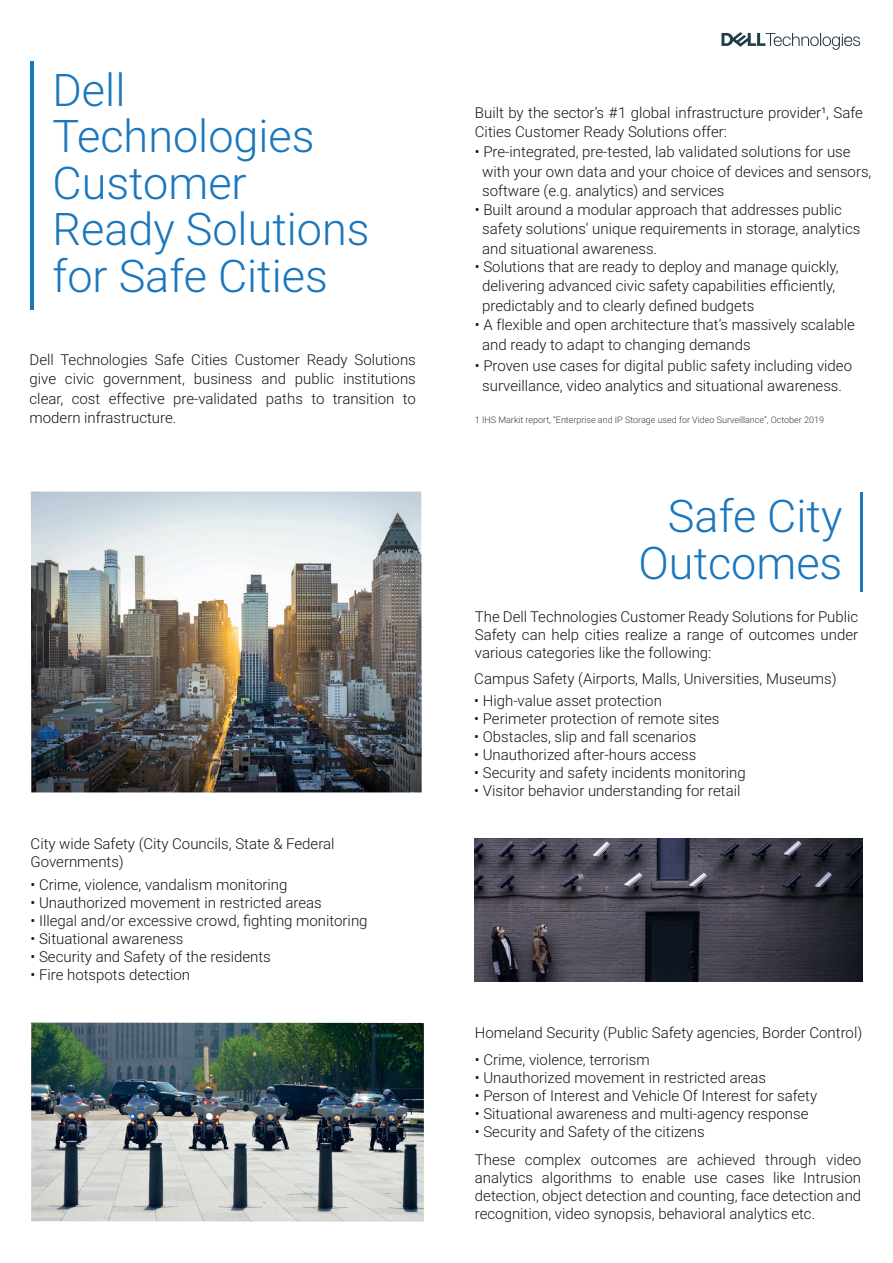
<style>
.page{position:relative;width:893px;height:1263px;background:#fff}
.page>*{position:absolute;margin:0;border:0;box-sizing:border-box;transform-origin:0 0}
.t1{font:300 45px/46.5px "Roboto";color:#1a77bd}
.t2{font:300 15px/19.5px "Roboto";color:#171419}
.t3{font:300 9px "Roboto";color:#363b3d}
</style>
<div class="page">
<hr style="left:31px;top:62px;width:3px;height:248px;background:#1a77bd">
<svg style="left:721px;top:32px;width:139px;height:18px"></svg>
<hr style="left:860px;top:492px;width:2px;height:100px;background:#1a77bd">
<img style="left:31px;top:491px;width:391px;height:301px">
<img style="left:475px;top:838px;width:387px;height:143px">
<img style="left:31px;top:1022px;width:393px;height:199px">
<h1 class="t1" style="left:53px;top:65px;width:319px">Dell<br>Technologies<br>Customer<br>Ready Solutions for Safe Cities</h1>
<p class="t2" style="left:30px;top:349px;width:388px;text-align:justify">Dell Technologies Safe Cities Customer Ready Solutions give civic government, business and public institutions clear, cost effective pre-validated paths to transition to modern infrastructure.</p>
<p class="t2" style="left:31px;top:834px;width:305px;line-height:18px">City wide Safety (City Councils, State &amp; Federal<br>Governments)</p>
<p class="t2" style="left:31px;top:874px;width:258px">• Crime, violence, vandalism monitoring</p>
<p class="t2" style="left:31px;top:892px;width:293px">• Unauthorized movement in restricted areas</p>
<p class="t2" style="left:31px;top:910px;width:338px">• Illegal and/or excessive crowd, fighting monitoring</p>
<p class="t2" style="left:31px;top:928px;width:154px">• Situational awareness</p>
<p class="t2" style="left:31px;top:946px;width:242px">• Security and Safety of the residents</p>
<p class="t2" style="left:31px;top:964px;width:161px">• Fire hotspots detection</p>
<p class="t2" style="left:475px;top:102px;width:390px">Built by the sector’s #1 global infrastructure provider¹, Safe<br>Cities Customer Ready Solutions offer:</p>
<p class="t2" style="left:482px;top:141px;width:391px;text-indent:-7px">• Pre-integrated, pre-tested, lab validated solutions for use with your own data and your choice of devices and sensors, software (e.g. analytics) and services</p>
<p class="t2" style="left:482px;top:199px;width:380px;text-indent:-7px">• Built around a modular approach that addresses public safety solutions’ unique requirements in storage, analytics and situational awareness.</p>
<p class="t2" style="left:482px;top:256px;width:358px;text-indent:-7px">• Solutions that are ready to deploy and manage quickly, delivering advanced civic safety capabilities efficiently, predictably and to clearly defined budgets</p>
<p class="t2" style="left:482px;top:314px;width:374px;text-indent:-7px">• A flexible and open architecture that’s massively scalable and ready to adapt to changing demands</p>
<p class="t2" style="left:475px;top:356px;width:379px;text-align:center">• Proven use cases for digital public safety including video surveillance, video analytics and situational awareness.</p>
<p class="t3" style="left:475px;top:413px;width:351px">1 IHS Markit report, “Enterprise and IP Storage used for Video Surveillance”, October 2019</p>
<h1 class="t1" style="left:638px;top:491px;width:205px;text-align:right">Safe City<br>Outcomes</h1>
<p class="t2" style="left:475px;top:607px;width:385px;line-height:18px;text-align:justify">The Dell Technologies Customer Ready Solutions for Public Safety can help cities realize a range of outcomes under various categories like the following:</p>
<p class="t2" style="left:474px;top:668px;width:364px">Campus Safety (Airports, Malls, Universities, Museums)</p>
<p class="t2" style="left:474px;top:691px;width:189px">• High-value asset protection</p>
<p class="t2" style="left:474px;top:709px;width:247px">• Perimeter protection of remote sites</p>
<p class="t2" style="left:474px;top:727px;width:223px">• Obstacles, slip and fall scenarios</p>
<p class="t2" style="left:474px;top:745px;width:224px">• Unauthorized after-hours access</p>
<p class="t2" style="left:474px;top:763px;width:273px">• Security and safety incidents monitoring</p>
<p class="t2" style="left:474px;top:781px;width:268px">• Visitor behavior understanding for retail</p>
<p class="t2" style="left:475px;top:1022px;width:389px">Homeland Security (Public Safety agencies, Border Control)</p>
<p class="t2" style="left:475px;top:1049px;width:176px">• Crime, violence, terrorism</p>
<p class="t2" style="left:475px;top:1067px;width:293px">• Unauthorized movement in restricted areas</p>
<p class="t2" style="left:475px;top:1085px;width:344px">• Person of Interest and Vehicle Of Interest for safety</p>
<p class="t2" style="left:475px;top:1103px;width:335px">• Situational awareness and multi-agency response</p>
<p class="t2" style="left:475px;top:1121px;width:231px">• Security and Safety of the citizens</p>
<p class="t2" style="left:475px;top:1149px;width:388px;line-height:18px;text-align:justify">These complex outcomes are achieved through video analytics algorithms to enable use cases like Intrusion detection, object detection and counting, face detection and recognition, video synopsis, behavioral analytics etc.</p>
</div>
